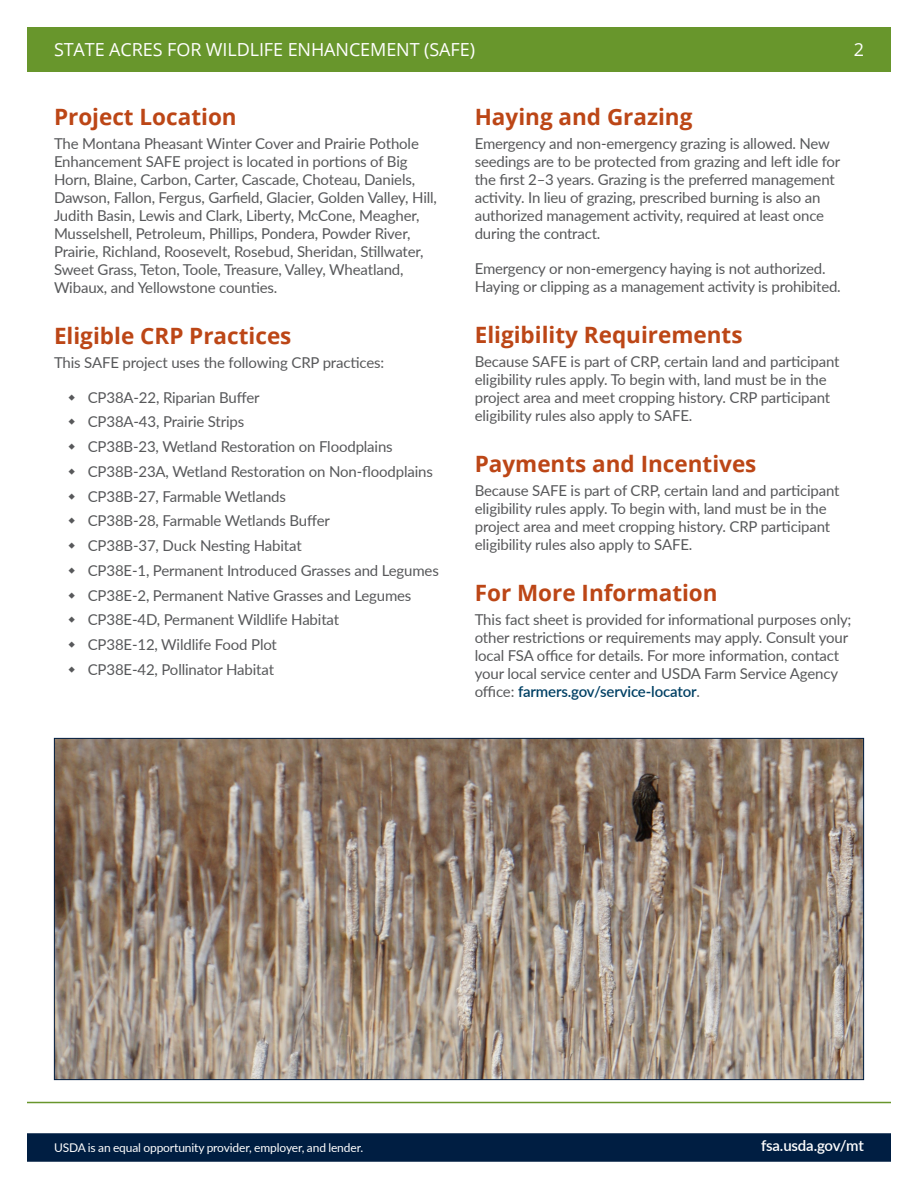
<style>
.page{position:relative;width:918px;height:1188px;background:#fff}
.page>*{position:absolute;margin:0;border:0;box-sizing:border-box;transform-origin:0 0}
.Body_Subhead{font:700 22.5px "Open Sans";color:#bc4616}
.t1{font:18px "Open Sans";letter-spacing:-.005em;color:#fff}
.Body_Text{font:15px/18px "Lato";letter-spacing:-.01em;color:#57585a}
.Body_Text_White{font:600 15px "Lato";letter-spacing:-.01em;color:#fff}
.Body_Text_White-2{font:12px "Lato";letter-spacing:-.01em;color:#fff}
.s1{font-weight:600;color:#004064}
</style>
<div class="page">
<div style="left:27px;top:1133px;width:864px;height:29px;background:#001e42;border:2px solid #001e42"></div>
<hr style="left:27px;top:1102px;width:864px;height:1px;background:#68962c">
<div style="left:27px;top:27px;width:864px;height:44px;background:#68962c"></div>
<img style="left:56px;top:740px;width:806px;height:338px">
<p class="t1" style="left:54px;top:37px;width:423px">STATE ACRES FOR WILDLIFE ENHANCEMENT (SAFE)</p>
<p class="t1" style="left:854px;top:37px;width:12px">2</p>
<h2 class="Body_Subhead" style="left:54px;top:101px;width:184px">Project Location</h2>
<p class="Body_Text" style="left:54px;top:134px;width:385px">The Montana Pheasant Winter Cover and Prairie Pothole Enhancement SAFE project is located in portions of Big Horn, Blaine, Carbon, Carter, Cascade, Choteau, Daniels, Dawson, Fallon, Fergus, Garfield, Glacier, Golden Valley, Hill, Judith Basin, Lewis and Clark, Liberty, McCone, Meagher, Musselshell, Petroleum, Phillips, Pondera, Powder River, Prairie, Richland, Roosevelt, Rosebud, Sheridan, Stillwater, Sweet Grass, Teton, Toole, Treasure, Valley, Wheatland, Wibaux, and Yellowstone counties.</p>
<h2 class="Body_Subhead" style="left:54px;top:320px;width:239px">Eligible CRP Practices</h2>
<p class="Body_Text" style="left:54px;top:353px;width:332px">This SAFE project uses the following CRP practices:</p>
<p class="Body_Text" style="left:88px;top:388px;width:173px">CP38A-22, Riparian Buffer</p>
<p class="Body_Text" style="left:88px;top:412px;width:158px">CP38A-43, Prairie Strips</p>
<p class="Body_Text" style="left:88px;top:437px;width:307px">CP38B-23, Wetland Restoration on Floodplains</p>
<p class="Body_Text" style="left:88px;top:462px;width:347px">CP38B-23A, Wetland Restoration on Non-floodplains</p>
<p class="Body_Text" style="left:88px;top:487px;width:200px">CP38B-27, Farmable Wetlands</p>
<p class="Body_Text" style="left:88px;top:511px;width:244px">CP38B-28, Farmable Wetlands Buffer</p>
<p class="Body_Text" style="left:88px;top:536px;width:216px">CP38B-37, Duck Nesting Habitat</p>
<p class="Body_Text" style="left:88px;top:561px;width:353px">CP38E-1, Permanent Introduced Grasses and Legumes</p>
<p class="Body_Text" style="left:88px;top:586px;width:325px">CP38E-2, Permanent Native Grasses and Legumes</p>
<p class="Body_Text" style="left:88px;top:610px;width:253px">CP38E-4D, Permanent Wildlife Habitat</p>
<p class="Body_Text" style="left:88px;top:635px;width:191px">CP38E-12, Wildlife Food Plot</p>
<p class="Body_Text" style="left:88px;top:660px;width:188px">CP38E-42, Pollinator Habitat</p>
<h2 class="Body_Subhead" style="left:475px;top:101px;width:219px">Haying and Grazing</h2>
<p class="Body_Text" style="left:475px;top:134px;width:367px">Emergency and non-emergency grazing is allowed. New seedings are to be protected from grazing and left idle for the first 2–3 years. Grazing is the preferred management activity. In lieu of grazing, prescribed burning is also an authorized management activity, required at least once during the contract.</p>
<p class="Body_Text" style="left:475px;top:259px;width:368px">Emergency or non-emergency haying is not authorized.<br>Haying or clipping as a management activity is prohibited.</p>
<h2 class="Body_Subhead" style="left:475px;top:319px;width:269px">Eligibility Requirements</h2>
<p class="Body_Text" style="left:475px;top:352px;width:366px">Because SAFE is part of CRP, certain land and participant eligibility rules apply. To begin with, land must be in the project area and meet cropping history. CRP participant eligibility rules also apply to SAFE.</p>
<h2 class="Body_Subhead" style="left:475px;top:448px;width:283px">Payments and Incentives</h2>
<p class="Body_Text" style="left:475px;top:481px;width:366px">Because SAFE is part of CRP, certain land and participant eligibility rules apply. To begin with, land must be in the project area and meet cropping history. CRP participant eligibility rules also apply to SAFE.</p>
<h2 class="Body_Subhead" style="left:475px;top:577px;width:244px">For More Information</h2>
<p class="Body_Text" style="left:475px;top:610px;width:378px">This fact sheet is provided for informational purposes only; other restrictions or requirements may apply. Consult your local FSA office for details. For more information, contact your local service center and USDA Farm Service Agency office: <span class="s1">farmers.gov/service-locator</span>.</p>
<p class="Body_Text_White-2" style="left:54px;top:1139px;width:311px">USDA is an equal opportunity provider, employer, and lender.</p>
<p class="Body_Text_White" style="left:761px;top:1135px;width:104px">fsa.usda.gov/mt</p>
</div>
